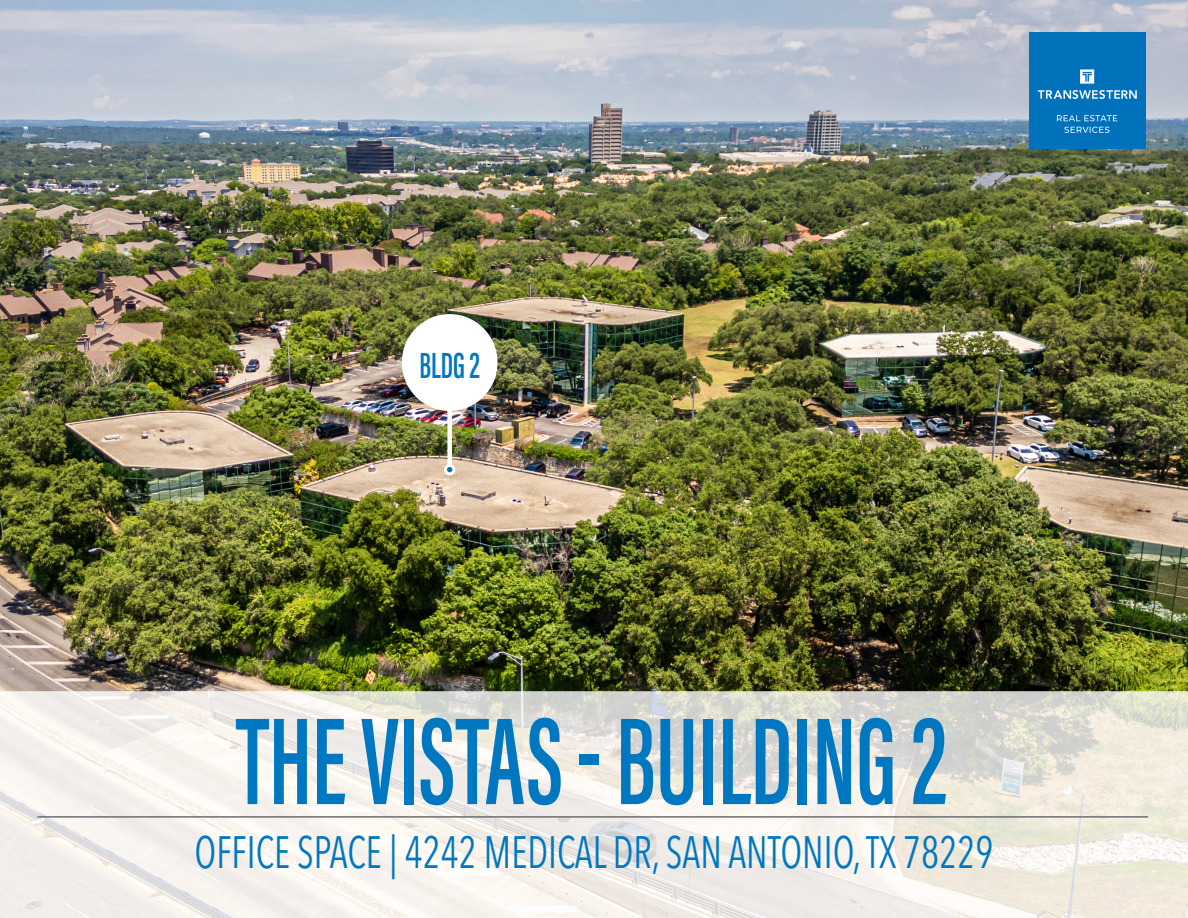
<style>
.page{position:relative;width:1188px;height:918px;background:#fff}
.page>*{position:absolute;margin:0;border:0;box-sizing:border-box;transform-origin:0 0}
.t1{font:600 127.5px "Acumin Pro Extra Cond";color:#0077c1;scale:.85 1}
.t2{font:condensed 45px "Avenir Next LT Pro";color:#0077c1;scale:.85 1}
.t3{font:600 37.5px "Acumin Pro Extra Cond";color:#0077c1;scale:.85 1}
</style>
<div class="page">
<img style="left:0;top:0;width:1188px;height:691px">
<div style="left:404px;top:316px;width:91px;height:93px;background:#fff;border-radius:50%"></div>
<div style="left:402px;top:314px;width:96px;height:97px;border:4px solid #fff;border-radius:50%"></div>
<div style="left:447px;top:407px;width:5px;height:59px;background:#fff"></div>
<div style="left:445px;top:465px;width:9px;height:9px;background:#0072bc;border-radius:50%"></div>
<div style="left:444px;top:464px;width:11px;height:11px;border:3px solid #fff;border-radius:50%"></div>
<svg style="left:0;top:691px;width:1188px;height:227px"></svg>
<hr style="left:38px;top:816px;width:1110px;height:2px;background:#6d6e71">
<div style="left:1029px;top:33px;width:116px;height:116px;background:#0072bc"></div>
<svg style="left:1064px;top:127px;width:45px;height:6px"></svg>
<svg style="left:1057px;top:115px;width:60px;height:6px"></svg>
<svg style="left:1080px;top:69px;width:14px;height:15px"></svg>
<svg style="left:1038px;top:90px;width:99px;height:9px"></svg>
<p class="t3" style="left:420px;top:342px;width:72px">BLDG 2</p>
<h1 class="t1" style="left:236px;top:683px;width:838px">THE VISTAS - BUILDING 2</h1>
<p class="t2" style="left:195px;top:825px;width:941px">OFFICE SPACE | 4242 MEDICAL DR, SAN ANTONIO, TX 78229</p>
</div>
